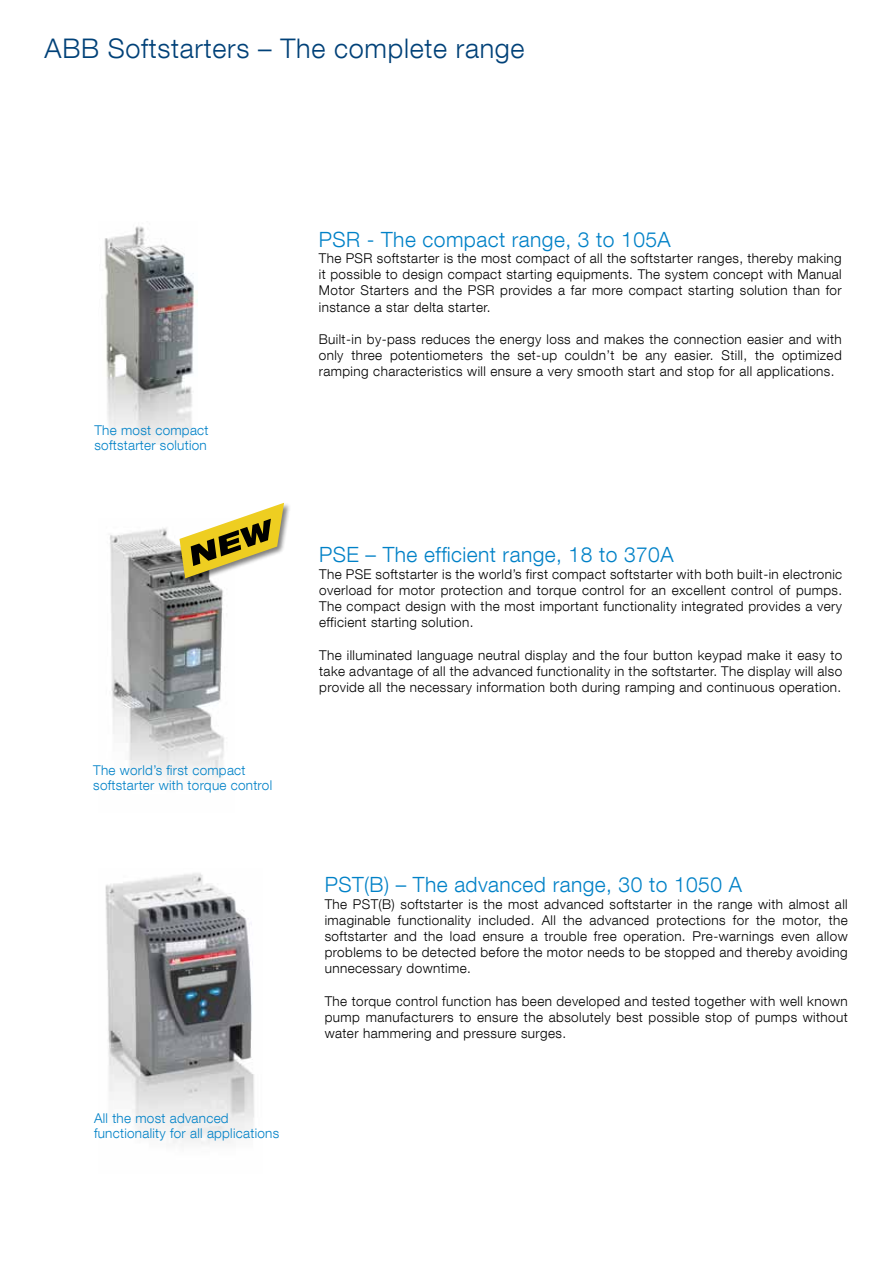
<style>
.page{position:relative;width:893px;height:1263px;background:#fff}
.page>*{position:absolute;margin:0;border:0;box-sizing:border-box;transform-origin:0 0}
.t1{font:300 27px "ABB Neue Helvetica";letter-spacing:.025em;color:#004178}
.t2{font:300 21px "ABB Neue Helvetica";letter-spacing:.02em;color:#0081c7}
.t3{font:300 13.5px/16.2px "ABB Neue Helvetica";letter-spacing:.03em;color:#000;text-align:justify}
.t4{font:300 13.5px/15px "ABB Neue Helvetica";letter-spacing:.02em;color:#0081c7}
</style>
<div class="page">
<img style="left:104px;top:226px;width:94px;height:218px">
<img style="left:110px;top:528px;width:114px;height:254px">
<img style="left:105px;top:873px;width:149px;height:271px">
<div style="left:178px;top:501px;width:113px;height:85px;background:#000;opacity:.5"></div>
<svg style="left:180px;top:503px;width:104px;height:75px"></svg>
<h1 class="t1" style="left:45px;top:32px;width:481px">ABB Softstarters – The complete range</h1>
<p class="t4" style="left:94px;top:422px;width:116px">The most compact softstarter solution</p>
<p class="t4" style="left:93px;top:762px;width:180px">The world’s first compact softstarter with torque control</p>
<p class="t4" style="left:94px;top:1110px;width:187px">All the most advanced functionality for all applications</p>
<h2 class="t2" style="left:319px;top:226px;width:353px">PSR - The compact range, 3 to 105A</h2>
<p class="t3" style="left:319px;top:250px;width:524px">The PSR softstarter is the most compact of all the softstarter ranges, thereby making it possible to design compact starting equipments. The system concept with Manual Motor Starters and the PSR provides a far more compact starting solution than for instance a star delta starter.</p>
<p class="t3" style="left:319px;top:331px;width:524px">Built-in by-pass reduces the energy loss and makes the connection easier and with only three potentiometers the set-up couldn’t be any easier. Still, the optimized ramping characteristics will ensure a very smooth start and stop for all applications.</p>
<h2 class="t2" style="left:319px;top:542px;width:356px">PSE – The efficient range, 18 to 370A</h2>
<p class="t3" style="left:319px;top:565px;width:525px">The PSE softstarter is the world’s first compact softstarter with both built-in electronic overload for motor protection and torque control for an excellent control of pumps.<br>The compact design with the most important functionality integrated provides a very efficient starting solution.</p>
<p class="t3" style="left:319px;top:646px;width:525px">The illuminated language neutral display and the four button keypad make it easy to take advantage of all the advanced functionality in the softstarter. The display will also provide all the necessary information both during ramping and continuous operation.</p>
<h2 class="t2" style="left:325px;top:872px;width:419px">PST(B) – The advanced range, 30 to 1050 A</h2>
<p class="t3" style="left:325px;top:895px;width:525px">The PST(B) softstarter is the most advanced softstarter in the range with almost all imaginable functionality included. All the advanced protections for the motor, the softstarter and the load ensure a trouble free operation. Pre-warnings even allow problems to be detected before the motor needs to be stopped and thereby avoiding unnecessary downtime.</p>
<p class="t3" style="left:325px;top:992px;width:525px">The torque control function has been developed and tested together with well known pump manufacturers to ensure the absolutely best possible stop of pumps without water hammering and pressure surges.</p>
</div>
